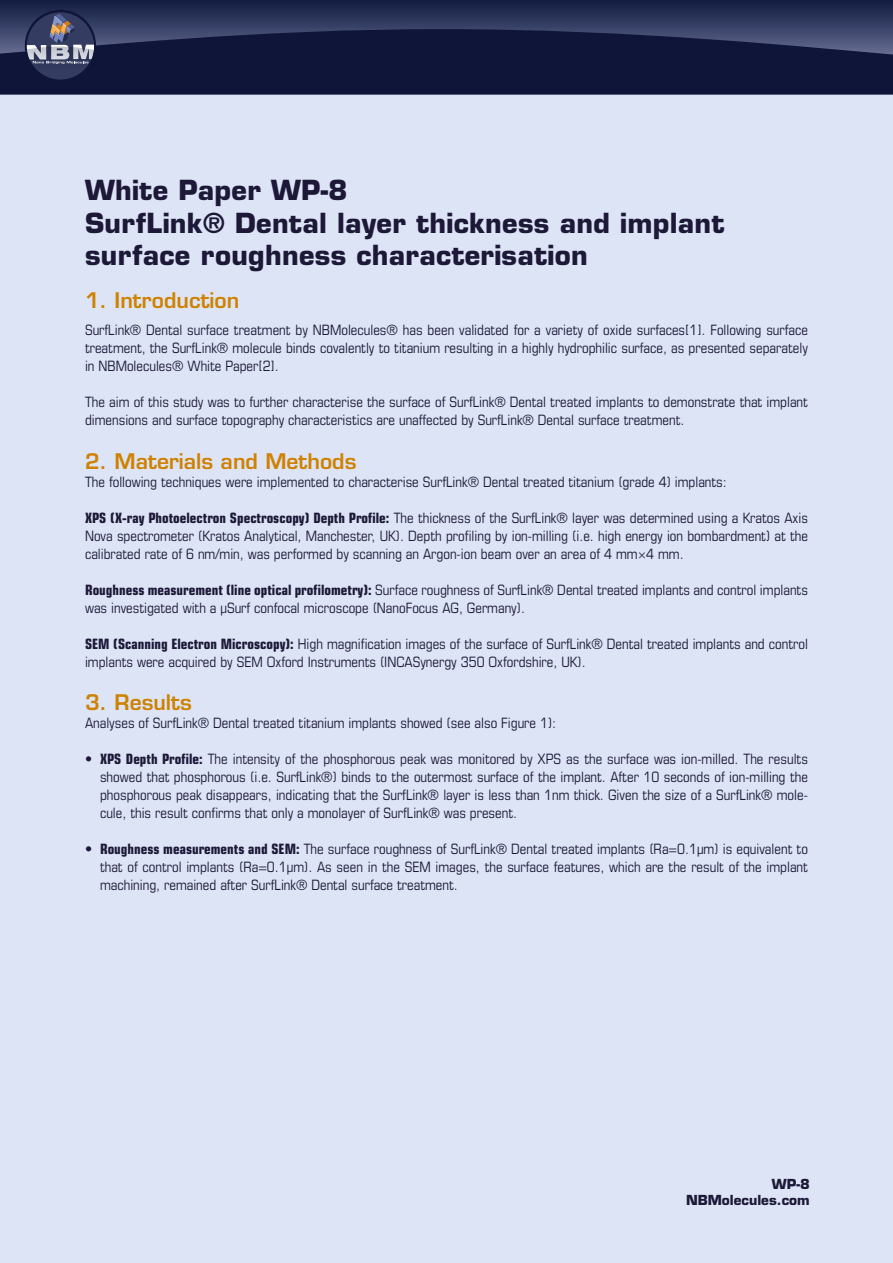
<style>
.page{position:relative;width:893px;height:1263px;background:#fff}
.page>*{position:absolute;margin:0;border:0;box-sizing:border-box;transform-origin:0 0}
.t1{font:700 27px/32.4px "Eurostile";letter-spacing:.01em;color:#1d1838}
.t2{font:600 21px "Eurostile";color:#cf8100}
.t3{font:condensed 14.25px/18px "Eurostile";color:#1d1838;text-align:justify}
.t4{font:700 13.5px/16.2px "Eurostile";color:#1d1838;text-align:right}
.s1{font-weight:700}
</style>
<div class="page">
<div style="left:0;top:56px;width:893px;height:1207px;background:#dce4f5"></div>
<svg style="left:0;top:0;width:893px;height:29px;background:#262f54"></svg>
<svg style="left:0;top:29px;width:893px;height:65px;background:#151c3f"></svg>
<div style="left:25px;top:10px;width:71px;height:71px;background:#0e1538;border-radius:50%"></div>
<svg style="left:27px;top:12px;width:67px;height:68px;background:#505571"></svg>
<h1 class="t1" style="left:85px;top:174px;width:641px">White Paper WP-8<br>SurfLink® Dental layer thickness and implant surface roughness characterisation</h1>
<h2 class="t2" style="left:85px;top:288px;width:156px">1. Introduction</h2>
<p class="t3" style="left:85px;top:321px;width:724px">SurfLink® Dental surface treatment by NBMolecules® has been validated for a variety of oxide surfaces[1]. Following surface treatment, the SurfLink® molecule binds covalently to titanium resulting in a highly hydrophilic surface, as presented separately in NBMolecules® White Paper[2].</p>
<p class="t3" style="left:85px;top:393px;width:724px">The aim of this study was to further characterise the surface of SurfLink® Dental treated implants to demonstrate that implant dimensions and surface topography characteristics are unaffected by SurfLink® Dental surface treatment.</p>
<h2 class="t2" style="left:85px;top:448px;width:273px">2. Materials and Methods</h2>
<p class="t3" style="left:85px;top:472px;width:643px">The following techniques were implemented to characterise SurfLink® Dental treated titanium (grade 4) implants:</p>
<p class="t3" style="left:85px;top:508px;width:724px"><span class="s1">XPS (X-ray Photoelectron Spectroscopy) Depth Profile:</span> The thickness of the SurfLink® layer was determined using a Kratos Axis Nova spectrometer (Kratos Analytical, Manchester, UK). Depth profiling by ion-milling (i.e. high energy ion bombardment) at the calibrated rate of 6 nm/min, was performed by scanning an Argon-ion beam over an area of 4 mm×4 mm.</p>
<p class="t3" style="left:85px;top:580px;width:724px"><span class="s1">Roughness measurement (line optical profilometry):</span> Surface roughness of SurfLink® Dental treated implants and control implants was investigated with a μSurf confocal microscope (NanoFocus AG, Germany).</p>
<p class="t3" style="left:85px;top:634px;width:724px"><span class="s1">SEM (Scanning Electron Microscopy):</span> High magnification images of the surface of SurfLink® Dental treated implants and control implants were acquired by SEM Oxford Instruments (INCASynergy 350 Oxfordshire, UK).</p>
<h2 class="t2" style="left:85px;top:689px;width:108px">3. Results</h2>
<p class="t3" style="left:85px;top:713px;width:473px">Analyses of SurfLink® Dental treated titanium implants showed (see also Figure 1):</p>
<p class="t3" style="left:100px;top:749px;width:709px;text-indent:-15px"><span class="s1">• XPS Depth Profile:</span> The intensity of the phosphorous peak was monitored by XPS as the surface was ion-milled. The results showed that phosphorous (i.e. SurfLink®) binds to the outermost surface of the implant. After 10 seconds of ion-milling the phosphorous peak disappears, indicating that the SurfLink® layer is less than 1nm thick. Given the size of a SurfLink® mole&shy;cule, this result confirms that only a monolayer of SurfLink® was present.</p>
<p class="t3" style="left:100px;top:839px;width:709px;text-indent:-15px"><span class="s1">• Roughness measurements and SEM:</span> The surface roughness of SurfLink® Dental treated implants (Ra=0.1µm) is equivalent to that of control implants (Ra=0.1µm). As seen in the SEM images, the surface features, which are the result of the implant machining, remained after SurfLink® Dental surface treatment.</p>
<p class="t4" style="left:686px;top:1176px;width:125px">WP-8<br>NBMolecules.com</p>
</div>
